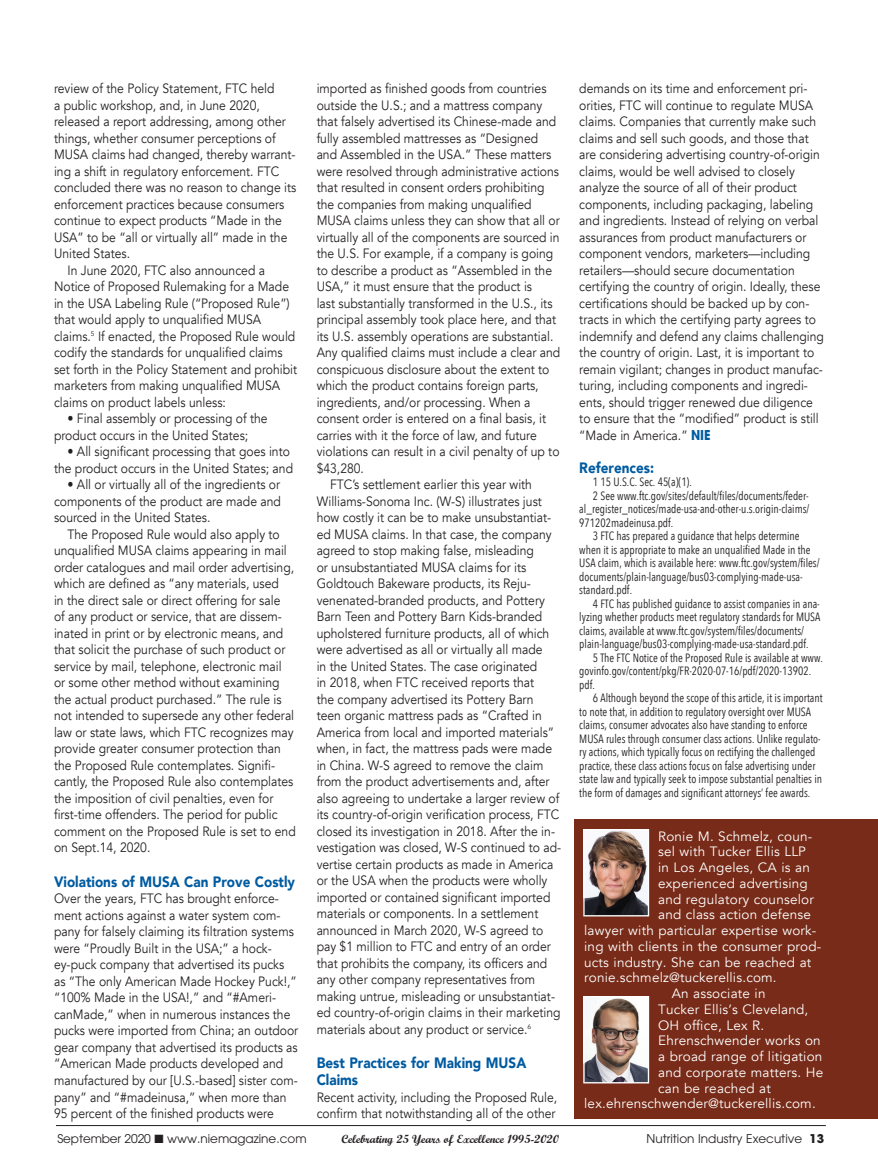
<style>
.page{position:relative;width:878px;height:1175px;background:#fff}
.page>*{position:absolute;margin:0;border:0;box-sizing:border-box;transform-origin:0 0}
.NIE-Subhead{font:900 15px/16.5px "Avenir";color:#015ba1;scale:.9 1}
.t1{font:13.5px/16.5px "Avenir";color:#231f20;scale:.9 1}
.t2{font:13.5px "Avenir";letter-spacing:.015em;color:#fff}
.Reference_Text{font:12px/13.5px "Avenir Next Condensed";color:#231f20;scale:.94 1}
.t3{font:12px "Avant Garde";color:#231f20}
.t4{font:700 12px "Script";letter-spacing:-.01em;color:#231f20}
.s1{font-family:"Avant Garde";font-weight:700;color:#015ba1}
.s2{font-weight:700}
</style>
<div class="page">
<div style="left:574px;top:819px;width:304px;height:299px;background:#772b18"></div>
<img style="left:585px;top:831px;width:62px;height:83px">
<div style="left:583px;top:829px;width:66px;height:87px;border:1px solid #fff"></div>
<img style="left:585px;top:998px;width:62px;height:83px">
<div style="left:583px;top:996px;width:66px;height:87px;border:1px solid #fff"></div>
<hr style="left:56px;top:1125px;width:769px;height:1px;background:#231f20">
<p class="t1" style="left:54px;top:80px;width:271px">review of the Policy Statement, FTC held<br>a public workshop, and, in June 2020, released a report addressing, among other things, whether consumer perceptions of MUSA claims had changed, thereby warrant&shy;ing a shift in regulatory enforcement. FTC concluded there was no reason to change its enforcement practices because consumers continue to expect products “Made in the USA” to be “all or virtually all” made in the United States.</p>
<p class="t1" style="left:54px;top:262px;width:271px;text-indent:14px">In June 2020, FTC also announced a Notice of Proposed Rulemaking for a Made in the USA Labeling Rule (“Proposed Rule”) that would apply to unqualified MUSA claims.<sup>5</sup> If enacted, the Proposed Rule would codify the standards for unqualified claims set forth in the Policy Statement and prohibit marketers from making unqualified MUSA claims on product labels unless:</p>
<p class="t1" style="left:54px;top:410px;width:239px;text-indent:14px">• Final assembly or processing of the product occurs in the United States;</p>
<p class="t1" style="left:54px;top:443px;width:267px;text-align:right">• All significant processing that goes into the product occurs in the United States; and</p>
<p class="t1" style="left:54px;top:476px;width:254px;text-align:justify;text-indent:14px">• All or virtually all of the ingredients or components of the product are made and sourced in the United States.</p>
<p class="t1" style="left:54px;top:526px;width:270px;text-indent:14px">The Proposed Rule would also apply to unqualified MUSA claims appearing in mail order catalogues and mail order advertising, which are defined as “any materials, used<br>in the direct sale or direct offering for sale<br>of any product or service, that are dissem&shy;inated in print or by electronic means, and that solicit the purchase of such product or service by mail, telephone, electronic mail or some other method without examining the actual product purchased.” The rule is not intended to supersede any other federal law or state laws, which FTC recognizes may provide greater consumer protection than the Proposed Rule contemplates. Signifi&shy;cantly, the Proposed Rule also contemplates the imposition of civil penalties, even for first-time offenders. The period for public comment on the Proposed Rule is set to end on Sept.14, 2020.</p>
<p class="NIE-Subhead" style="left:54px;top:873px;width:269px">Violations of MUSA Can Prove Costly</p>
<p class="t1" style="left:54px;top:890px;width:273px">Over the years, FTC has brought enforce&shy;ment actions against a water system com&shy;pany for falsely claiming its filtration systems were “Proudly Built in the USA;” a hock&shy;ey-puck company that advertised its pucks as “The only American Made Hockey Puck!,” “100% Made in the USA!,” and “#Ameri&shy;canMade,” when in numerous instances the pucks were imported from China; an outdoor gear company that advertised its products as “American Made products developed and manufactured by our [U.S.-based] sister com&shy;pany” and “#madeinusa,” when more than 95 percent of the finished products were</p>
<p class="t1" style="left:317px;top:80px;width:272px">imported as finished goods from countries outside the U.S.; and a mattress company that falsely advertised its Chinese-made and fully assembled mattresses as “Designed and Assembled in the USA.” These matters were resolved through administrative actions that resulted in consent orders prohibiting the companies from making unqualified MUSA claims unless they can show that all or virtually all of the components are sourced in the U.S. For example, if a company is going to describe a product as “Assembled in the USA,” it must ensure that the product is<br>last substantially transformed in the U.S., its principal assembly took place here, and that its U.S. assembly operations are substantial.<br>Any qualified claims must include a clear and conspicuous disclosure about the extent to which the product contains foreign parts, ingredients, and/or processing. When a consent order is entered on a final basis, it carries with it the force of law, and future violations can result in a civil penalty of up to $43,280.</p>
<p class="t1" style="left:317px;top:476px;width:273px;text-indent:14px">FTC’s settlement earlier this year with Williams-Sonoma Inc. (W-S) illustrates just how costly it can be to make unsubstantiat&shy;ed MUSA claims. In that case, the company agreed to stop making false, misleading<br>or unsubstantiated MUSA claims for its Goldtouch Bakeware products, its Reju&shy;venenated-branded products, and Pottery Barn Teen and Pottery Barn Kids-branded upholstered furniture products, all of which were advertised as all or virtually all made<br>in the United States. The case originated<br>in 2018, when FTC received reports that<br>the company advertised its Pottery Barn teen organic mattress pads as “Crafted in America from local and imported materials” when, in fact, the mattress pads were made in China. W-S agreed to remove the claim from the product advertisements and, after also agreeing to undertake a larger review of its country-of-origin verification process, FTC closed its investigation in 2018. After the in&shy;vestigation was closed, W-S continued to ad&shy;vertise certain products as made in America or the USA when the products were wholly imported or contained significant imported materials or components. In a settlement announced in March 2020, W-S agreed to pay $1 million to FTC and entry of an order that prohibits the company, its officers and any other company representatives from making untrue, misleading or unsubstantiat&shy;ed country-of-origin claims in their marketing materials about any product or service.<sup>6</sup></p>
<p class="NIE-Subhead" style="left:317px;top:1054px;width:234px">Best Practices for Making MUSA<br>Claims</p>
<p class="t1" style="left:317px;top:1088px;width:269px">Recent activity, including the Proposed Rule, confirm that notwithstanding all of the other</p>
<p class="t1" style="left:579px;top:80px;width:273px">demands on its time and enforcement pri&shy;orities, FTC will continue to regulate MUSA claims. Companies that currently make such claims and sell such goods, and those that are considering advertising country-of-origin claims, would be well advised to closely analyze the source of all of their product components, including packaging, labeling and ingredients. Instead of relying on verbal assurances from product manufacturers or component vendors, marketers—including retailers—should secure documentation certifying the country of origin. Ideally, these certifications should be backed up by con&shy;tracts in which the certifying party agrees to indemnify and defend any claims challenging the country of origin. Last, it is important to remain vigilant; changes in product manufac&shy;turing, including components and ingredi&shy;ents, should trigger renewed due diligence to ensure that the “modified” product is still “Made in America.” <span class="s1">NIE</span></p>
<p class="NIE-Subhead" style="left:579px;top:459px;width:85px">References:</p>
<p class="Reference_Text" style="left:593px;top:475px;width:107px">1 15 U.S.C. Sec. 45(a)(1).</p>
<p class="Reference_Text" style="left:579px;top:488px;width:246px;text-align:justify;text-indent:14px">2 See www.ftc.gov/sites/default/files/documents/feder&shy;al_register_notices/made-usa-and-other-u.s.origin-claims/ 971202madeinusa.pdf.</p>
<p class="Reference_Text" style="left:579px;top:529px;width:257px;text-indent:14px">3 FTC has prepared a guidance that helps determine when it is appropriate to make an unqualified Made in the USA claim, which is available here: www.ftc.gov/system/files/ documents/plain-language/bus03-complying-made-usa&shy;standard.pdf.</p>
<p class="Reference_Text" style="left:579px;top:596px;width:258px;text-indent:14px">4 FTC has published guidance to assist companies in ana&shy;lyzing whether products meet regulatory standards for MUSA claims, available at www.ftc.gov/system/files/documents/ plain-language/bus03-complying-made-usa-standard.pdf.</p>
<p class="Reference_Text" style="left:579px;top:650px;width:261px;text-indent:14px">5 The FTC Notice of the Proposed Rule is available at www. govinfo.gov/content/pkg/FR-2020-07-16/pdf/2020-13902. pdf.</p>
<p class="Reference_Text" style="left:579px;top:691px;width:260px;text-indent:14px">6 Although beyond the scope of this article, it is important to note that, in addition to regulatory oversight over MUSA claims, consumer advocates also have standing to enforce MUSA rules through consumer class actions. Unlike regulato&shy;ry actions, which typically focus on rectifying the challenged practice, these class actions focus on false advertising under state law and typically seek to impose substantial penalties in the form of damages and significant attorneys’ fee awards.</p>
<p class="t2" style="left:658px;top:827px;width:156px">Ronie M. Schmelz, coun-</p>
<p class="t2" style="left:658px;top:843px;width:149px">sel with Tucker Ellis LLP</p>
<p class="t2" style="left:658px;top:859px;width:153px">in Los Angeles, CA is an</p>
<p class="t2" style="left:658px;top:875px;width:151px">experienced advertising</p>
<p class="t2" style="left:658px;top:890px;width:157px">and regulatory counselor</p>
<p class="t2" style="left:658px;top:906px;width:154px">and class action defense</p>
<p class="t2" style="left:584px;top:922px;width:234px">lawyer with particular expertise work-</p>
<p class="t2" style="left:584px;top:938px;width:238px">ing with clients in the consumer prod-</p>
<p class="t2" style="left:584px;top:953px;width:229px">ucts industry. She can be reached at</p>
<p class="t2" style="left:584px;top:969px;width:194px">ronie.schmelz@tuckerellis.com.</p>
<p class="t2" style="left:671px;top:985px;width:95px">An associate in</p>
<p class="t2" style="left:658px;top:1001px;width:152px">Tucker Ellis’s Cleveland,</p>
<p class="t2" style="left:658px;top:1016px;width:107px">OH office, Lex R.</p>
<p class="t2" style="left:658px;top:1032px;width:164px">Ehrenschwender works on</p>
<p class="t2" style="left:658px;top:1048px;width:166px">a broad range of litigation</p>
<p class="t2" style="left:658px;top:1064px;width:166px">and corporate matters. He</p>
<p class="t2" style="left:658px;top:1079px;width:114px">can be reached at</p>
<p class="t2" style="left:584px;top:1095px;width:233px">lex.ehrenschwender@tuckerellis.com.</p>
<p class="t3" style="left:57px;top:1131px;width:251px">September 2020 ■ www.niemagazine.com</p>
<p class="t4" style="left:341px;top:1132px;width:219px">Celebrating 25 Years of Excellence 1995-2020</p>
<p class="t3" style="left:646px;top:1131px;width:179px">Nutrition Industry Executive <span class="s2">13</span></p>
</div>
